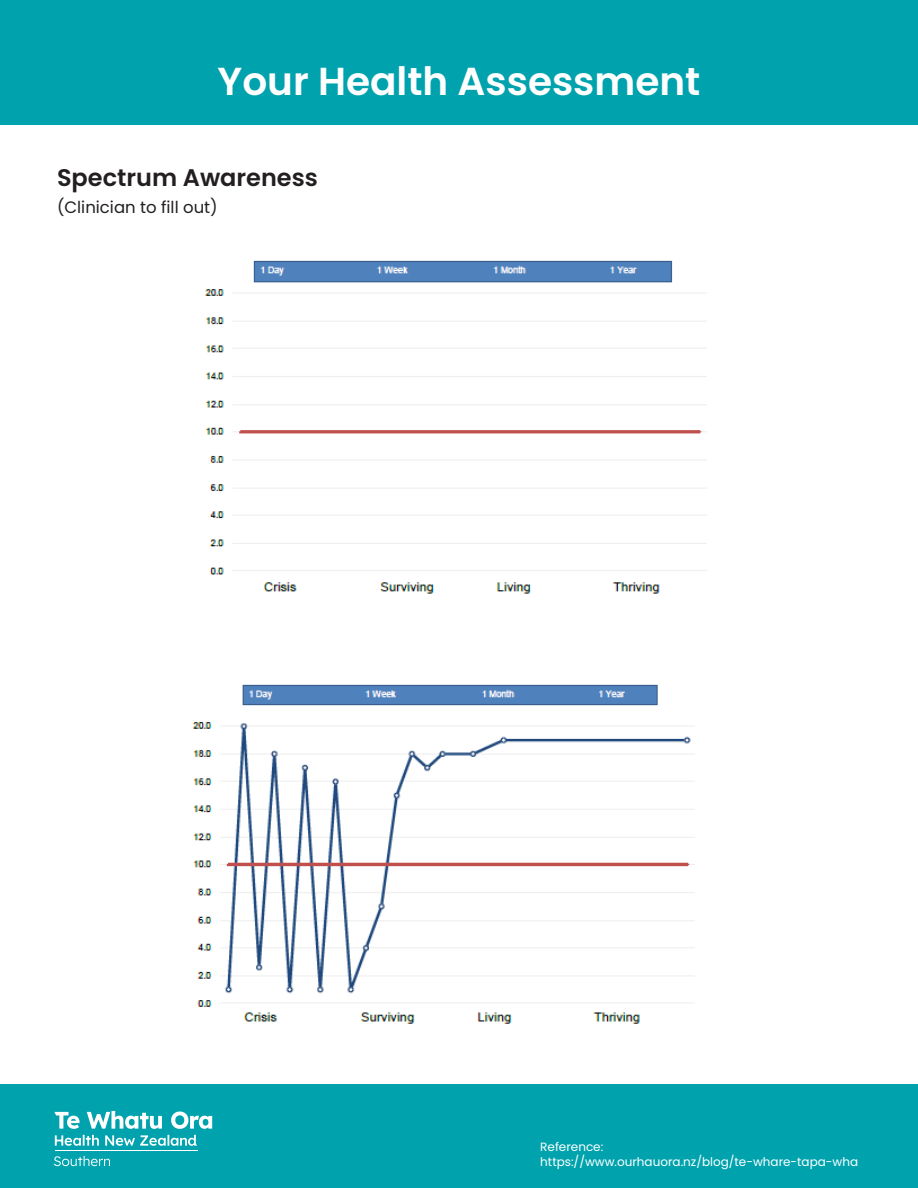
<style>
.page{position:relative;width:918px;height:1188px;background:#fff}
.page>*{position:absolute;margin:0;border:0;box-sizing:border-box;transform-origin:0 0}
.t1{font:600 39px "Poppins";color:#fff}
.t2{font:600 24px "Poppins";color:#231f20}
.t3{font:16.5px "Poppins";color:#231f20}
.t4{font:12px/14.4px "Poppins";color:#fff}
</style>
<div class="page">
<div style="left:0;top:1084px;width:918px;height:104px;background:#00a3ad"></div>
<div style="left:0;top:0;width:918px;height:124px;background:#00a3ad"></div>
<img style="left:193px;top:684px;width:502px;height:340px">
<img style="left:205px;top:260px;width:502px;height:334px">
<svg style="left:54px;top:1111px;width:158px;height:18px"></svg>
<svg style="left:55px;top:1135px;width:142px;height:11px"></svg>
<hr style="left:55px;top:1150px;width:142px;height:1px;background:#fff">
<svg style="left:54px;top:1156px;width:56px;height:10px"></svg>
<p class="t1" style="left:218px;top:59px;width:484px">Your Health Assessment</p>
<p class="t2" style="left:57px;top:163px;width:262px">Spectrum Awareness</p>
<p class="t3" style="left:57px;top:197px;width:162px">(Clinician to fill out)</p>
<p class="t4" style="left:540px;top:1140px;width:319px">Reference: https://www.ourhauora.nz/blog/te-whare-tapa-wha</p>
</div>
